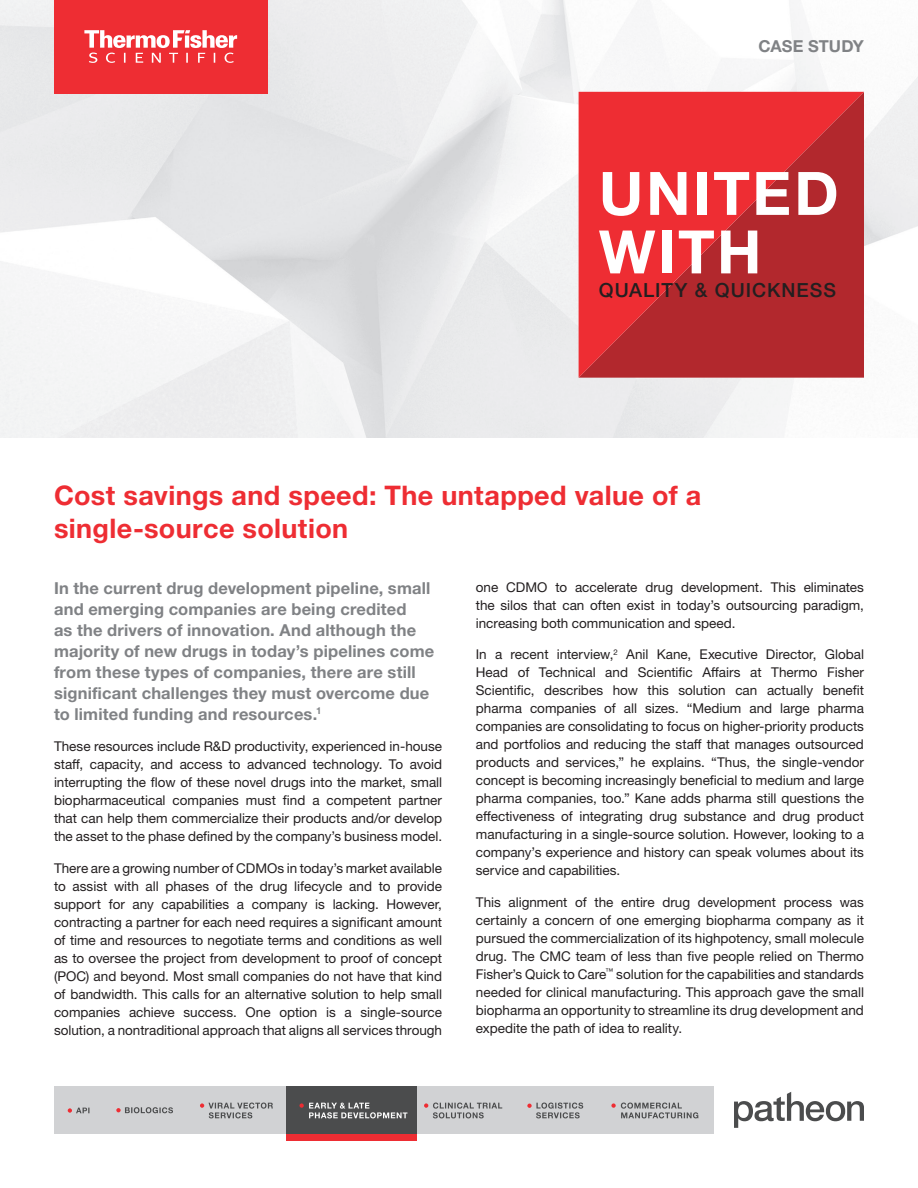
<style>
.page{position:relative;width:918px;height:1188px;background:#fff}
.page>*{position:absolute;margin:0;border:0;box-sizing:border-box;transform-origin:0 0}
.t1{font:700 60px/58.5px "Helvetica Neue LTW1 G";letter-spacing:.04em;color:#fff}
.t2{font:700 27px/33px "Helvetica Neue LTW1 G";letter-spacing:.015em;color:#ee2d33}
.t3{font:500 19.5px "Helvetica Neue LTW1 G";letter-spacing:.05em;color:#231f20}
.t4{font:700 16.5px/21px "Helvetica Neue LTW1 G";letter-spacing:.01em;color:#808285}
.t5{font:13.5px/18px "Helvetica Neue LTW1 G";color:#231f20;text-align:justify}
</style>
<div class="page">
<img style="left:0;top:0;width:918px;height:438px">
<div style="left:54px;top:0;width:214px;height:93px;background:#ee2d33"></div>
<svg style="left:84px;top:30px;width:153px;height:33px"></svg>
<div style="left:54px;top:1086px;width:660px;height:48px;background:#d1d2d4"></div>
<svg style="left:734px;top:1092px;width:130px;height:36px"></svg>
<svg style="left:68px;top:1108px;width:21px;height:5px"></svg>
<svg style="left:116px;top:1107px;width:57px;height:6px"></svg>
<svg style="left:611px;top:1103px;width:87px;height:15px"></svg>
<svg style="left:527px;top:1103px;width:56px;height:15px"></svg>
<svg style="left:424px;top:1103px;width:78px;height:15px"></svg>
<svg style="left:200px;top:1103px;width:73px;height:15px"></svg>
<div style="left:286px;top:1135px;width:131px;height:6px;background:#ee2d33"></div>
<div style="left:286px;top:1086px;width:130px;height:48px;background:#4b4c4d"></div>
<svg style="left:299px;top:1103px;width:108px;height:15px"></svg>
<svg style="left:579px;top:92px;width:285px;height:286px;background:#d02b30"></svg>
<p class="t4" style="left:759px;top:35px;width:107px">CASE STUDY</p>
<h1 class="t1" style="left:599px;top:164px;width:241px">UNITED<br>WITH</h1>
<h3 class="t3" style="left:599px;top:279px;width:239px">QUALITY &amp; QUICKNESS</h3>
<h2 class="t2" style="left:54px;top:479px;width:649px">Cost savings and speed: The untapped value of a single-source solution</h2>
<p class="t4" style="left:54px;top:577px;width:382px">In the current drug development pipeline, small and emerging companies are being credited<br>as the drivers of innovation. And although the majority of new drugs in today’s pipelines come from these types of companies, there are still significant challenges they must overcome due to limited funding and resources.<sup>1</sup></p>
<p class="t5" style="left:54px;top:737px;width:390px">These resources include R&amp;D productivity, experienced in-house staff, capacity, and access to advanced technology. To avoid interrupting the flow of these novel drugs into the market, small biopharmaceutical companies must find a competent partner that can help them commercialize their products and/or develop the asset to the phase defined by the company’s business model.</p>
<p class="t5" style="left:54px;top:859px;width:390px">There are a growing number of CDMOs in today’s market available to assist with all phases of the drug lifecycle and to provide support for any capabilities a company is lacking. However, contracting a partner for each need requires a significant amount of time and resources to negotiate terms and conditions as well as to oversee the project from development to proof of concept (POC) and beyond. Most small companies do not have that kind of bandwidth. This calls for an alternative solution to help small companies achieve success. One option is a single-source solution, a nontraditional approach that aligns all services through</p>
<p class="t5" style="left:476px;top:578px;width:390px">one CDMO to accelerate drug development. This eliminates the silos that can often exist in today’s outsourcing paradigm, increasing both communication and speed.</p>
<p class="t5" style="left:476px;top:645px;width:390px">In a recent interview,<sup>2</sup> Anil Kane, Executive Director, Global Head of Technical and Scientific Affairs at Thermo Fisher Scientific, describes how this solution can actually benefit pharma companies of all sizes. “Medium and large pharma companies are consolidating to focus on higher-priority products and portfolios and reducing the staff that manages outsourced products and services,” he explains. “Thus, the single-vendor concept is becoming increasingly beneficial to medium and large pharma companies, too.” Kane adds pharma still questions the effectiveness of integrating drug substance and drug product manufacturing in a single-source solution. However, looking to a company’s experience and history can speak volumes about its service and capabilities.</p>
<p class="t5" style="left:476px;top:893px;width:390px">This alignment of the entire drug development process was certainly a concern of one emerging biopharma company as it pursued the commercialization of its highpotency, small molecule drug. The CMC team of less than five people relied on Thermo Fisher’s Quick to Care<sup>™</sup> solution for the capabilities and standards needed for clinical manufacturing. This approach gave the small biopharma an opportunity to streamline its drug development and expedite the path of idea to reality.</p>
</div>
